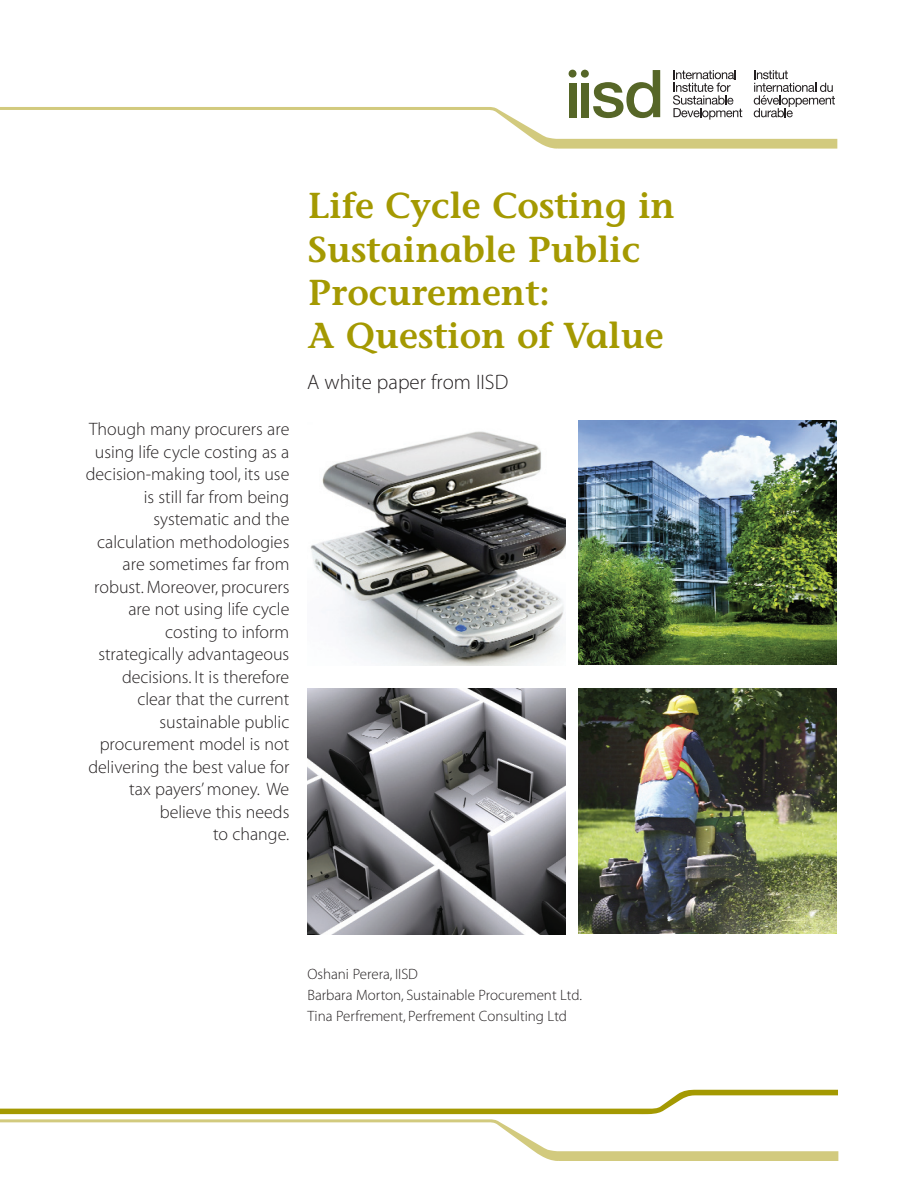
<style>
.page{position:relative;width:918px;height:1188px;background:#fff}
.page>*{position:absolute;margin:0;border:0;box-sizing:border-box;transform-origin:0 0}
.t1{font:600 36px/43.2px "Stone Informal";color:#a49901}
.t2{font:21px "Myriad MM 215 600";color:#231f20}
.t3{font:18px/22.5px "Myriad MM 215 600";color:#231f20;text-align:right}
.t4{font:15px/21px "Myriad MM 215 600";color:#231f20}
</style>
<div class="page">
<svg style="left:0;top:1090px;width:838px;height:71px"></svg>
<img style="left:579px;top:689px;width:258px;height:245px">
<img style="left:579px;top:421px;width:258px;height:243px">
<img style="left:310px;top:431px;width:255px;height:234px">
<img style="left:307px;top:689px;width:258px;height:245px">
<svg style="left:0;top:70px;width:837px;height:79px"></svg>
<p class="t3" style="left:86px;top:419px;width:205px">Though many procurers are using life cycle costing as a decision-making tool, its use is still far from being systematic and the calculation methodologies are sometimes far from robust. Moreover, procurers are not using life cycle costing to inform strategically advantageous decisions. It is therefore clear that the current sustainable public procurement model is not delivering the best value for tax payers’ money. We believe this needs<br>to change.</p>
<h1 class="t1" style="left:308px;top:188px;width:369px">Life Cycle Costing in<br>Sustainable Public<br>Procurement:<br>A Question of Value</h1>
<p class="t2" style="left:307px;top:374px;width:203px">A white paper from IISD</p>
<p class="t4" style="left:307px;top:964px;width:276px">Oshani Perera, IISD<br>Barbara Morton, Sustainable Procurement Ltd.<br>Tina Perfrement, Perfrement Consulting Ltd</p>
</div>
